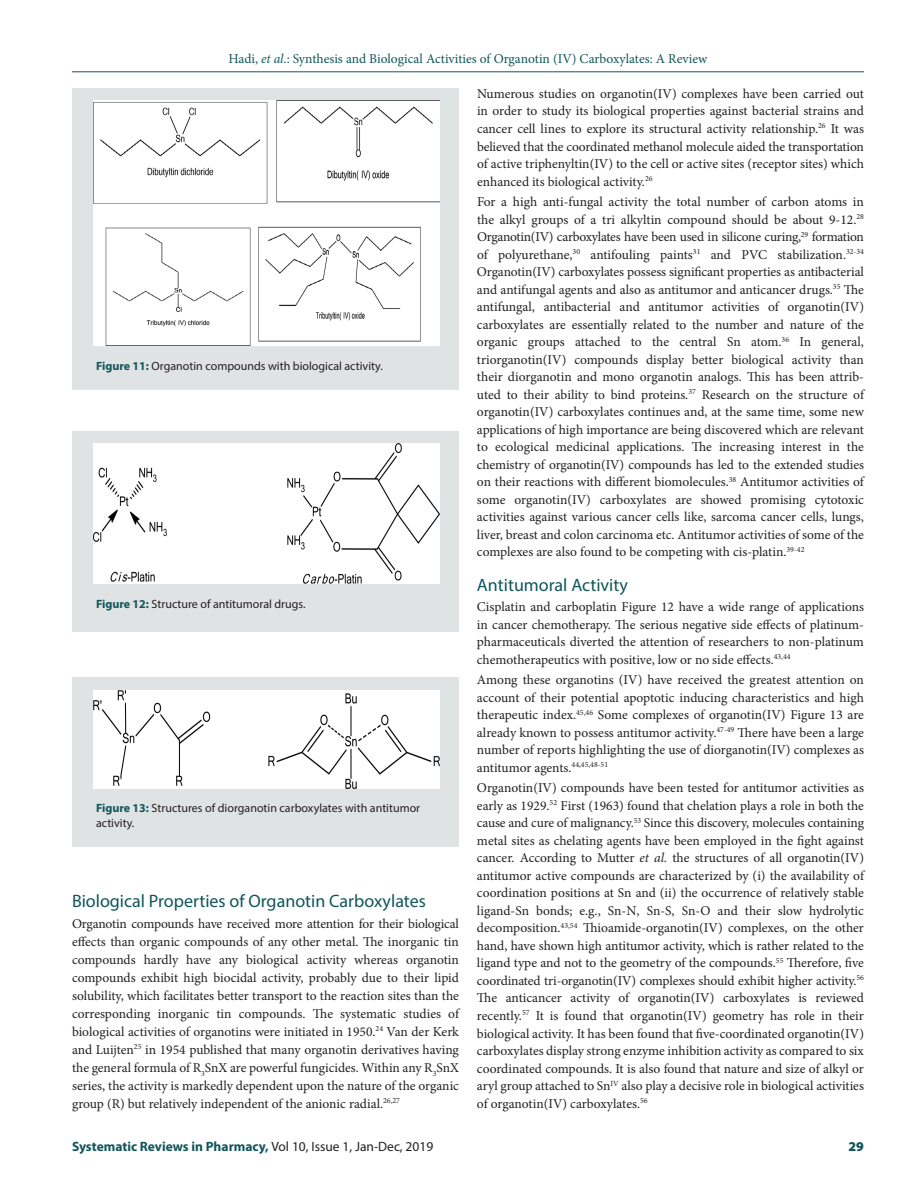
<style>
.page{position:relative;width:918px;height:1188px;background:#fff}
.page>*{position:absolute;margin:0;border:0;box-sizing:border-box;transform-origin:0 0}
._2_HD{font:18px "Myriad Pro";color:#11565b}
.TXT{font:13.5px/17.5px "Minion Pro";color:#231f20;text-align:justify}
.t1{font:13.5px "Minion Pro";color:#11565b}
.t2{font:700 13.5px "Myriad Pro";color:#11565b}
.t3{font:900 13.5px "Myriad Pro";color:#11565b}
.FIG_CAP{font:12px/15px "Myriad Pro";color:#231f20}
.s1{font-style:italic}
.s2{font-weight:700;color:#11565b}
.s3{font-weight:400;color:#231f20}
</style>
<div class="page">
<hr style="left:72px;top:72px;width:792px;height:1px;background:#11565b">
<div style="left:72px;top:88px;width:387px;height:302px;background:#e0e3e4"></div>
<img style="left:93px;top:101px;width:346px;height:245px">
<div style="left:72px;top:431px;width:387px;height:201px;background:#e0e3e4"></div>
<div style="left:93px;top:444px;width:346px;height:140px;background:#fff"></div>
<div style="left:72px;top:677px;width:387px;height:170px;background:#e0e3e4"></div>
<img style="left:93px;top:690px;width:346px;height:98px">
<p class="t1" style="left:228px;top:50px;width:481px">Hadi, <span class="s1">et al</span>.: Synthesis and Biological Activities of Organotin (IV) Carboxylates: A Review</p>
<p class="FIG_CAP" style="left:96px;top:358px;width:288px"><span class="s2">Figure 11:</span> Organotin compounds with biological activity.</p>
<p class="FIG_CAP" style="left:96px;top:596px;width:211px"><span class="s2">Figure 12:</span> Structure of antitumoral drugs.</p>
<p class="FIG_CAP" style="left:96px;top:800px;width:326px"><span class="s2">Figure 13:</span> Structures of diorganotin carboxylates with antitumor activity.</p>
<p class="_2_HD" style="left:72px;top:890px;width:355px">Biological Properties of Organotin Carboxylates</p>
<p class="TXT" style="left:72px;top:915px;width:389px;line-height:18px">Organotin compounds have received more attention for their biological effects than organic compounds of any other metal. The inorganic tin compounds hardly have any biological activity whereas organotin compounds exhibit high biocidal activity, probably due to their lipid solubility, which facilitates better transport to the reaction sites than the corresponding inorganic tin compounds. The systematic studies of biological activities of organotins were initiated in 1950.<sup>24</sup> Van der Kerk and Luijten<sup>25</sup> in 1954 published that many organotin derivatives having the general formula of R<sub>3</sub>SnX are powerful fungicides. Within any R<sub>3</sub>SnX series, the activity is markedly dependent upon the nature of the organic group (R) but relatively independent of the anionic radial.<sup>26,27</sup></p>
<p class="TXT" style="left:477px;top:85px;width:389px">Numerous studies on organotin(IV) complexes have been carried out in order to study its biological properties against bacterial strains and cancer cell lines to explore its structural activity relationship.<sup>26</sup> It was believed that the coordinated methanol molecule aided the transportation of active triphenyltin(IV) to the cell or active sites (receptor sites) which enhanced its biological activity.<sup>26</sup></p>
<p class="TXT" style="left:477px;top:193px;width:389px">For a high anti-fungal activity the total number of carbon atoms in the alkyl groups of a tri alkyltin compound should be about 9-12.<sup>28<br></sup>Organotin(IV) carboxylates have been used in silicone curing,<sup>29</sup> formation of polyurethane,<sup>30</sup> antifouling paints<sup>31</sup> and PVC stabilization.<sup>32-34<br></sup>Organotin(IV) carboxylates possess significant properties as antibacterial and antifungal agents and also as antitumor and anticancer drugs.<sup>35</sup> The antifungal, antibacterial and antitumor activities of organotin(IV) carboxylates are essentially related to the number and nature of the organic groups attached to the central Sn atom.<sup>36</sup> In general, triorganotin(IV) compounds display better biological activity than their diorganotin and mono organotin analogs. This has been attrib&shy;uted to their ability to bind proteins.<sup>37</sup> Research on the structure of organotin(IV) carboxylates continues and, at the same time, some new applications of high importance are being discovered which are relevant to ecological medicinal applications. The increasing interest in the chemistry of organotin(IV) compounds has led to the extended studies on their reactions with different biomolecules.<sup>38</sup> Antitumor activities of some organotin(IV) carboxylates are showed promising cytotoxic activities against various cancer cells like, sarcoma cancer cells, lungs, liver, breast and colon carcinoma etc. Antitumor activities of some of the complexes are also found to be competing with cis-platin.<sup>39-42</sup></p>
<p class="_2_HD" style="left:477px;top:573px;width:153px">Antitumoral Activity</p>
<p class="TXT" style="left:477px;top:598px;width:389px">Cisplatin and carboplatin Figure 12 have a wide range of applications in cancer chemotherapy. The serious negative side effects of platinum&shy;pharmaceuticals diverted the attention of researchers to non-platinum chemotherapeutics with positive, low or no side effects.<sup>43,44</sup></p>
<p class="TXT" style="left:477px;top:671px;width:389px">Among these organotins (IV) have received the greatest attention on account of their potential apoptotic inducing characteristics and high therapeutic index.<sup>45,46</sup> Some complexes of organotin(IV) Figure 13 are already known to possess antitumor activity.<sup>47-49</sup> There have been a large number of reports highlighting the use of diorganotin(IV) complexes as antitumor agents.<sup>44,45,48-51</sup></p>
<p class="TXT" style="left:477px;top:779px;width:389px">Organotin(IV) compounds have been tested for antitumor activities as early as 1929.<sup>52</sup> First (1963) found that chelation plays a role in both the cause and cure of malignancy.<sup>53</sup> Since this discovery, molecules containing metal sites as chelating agents have been employed in the fight against cancer. According to Mutter <span class="s1">et al.</span> the structures of all organotin(IV) antitumor active compounds are characterized by (i) the availability of coordination positions at Sn and (ii) the occurrence of relatively stable ligand-Sn bonds; e.g., Sn-N, Sn-S, Sn-O and their slow hydrolytic decomposition.<sup>43,54</sup> Thioamide-organotin(IV) complexes, on the other hand, have shown high antitumor activity, which is rather related to the ligand type and not to the geometry of the compounds.<sup>55</sup> Therefore, five coordinated tri-organotin(IV) complexes should exhibit higher activity.<sup>56<br></sup>The anticancer activity of organotin(IV) carboxylates is reviewed recently.<sup>57</sup> It is found that organotin(IV) geometry has role in their biological activity. It has been found that five-coordinated organotin(IV) carboxylates display strong enzyme inhibition activity as compared to six coordinated compounds. It is also found that nature and size of alkyl or aryl group attached to Sn<sup>IV</sup> also play a decisive role in biological activities of organotin(IV) carboxylates.<sup>56</sup></p>
<p class="t2" style="left:72px;top:1137px;width:363px">Systematic Reviews in Pharmacy, <span class="s3">Vol 10, Issue 1, Jan-Dec, 2019</span></p>
<p class="t3" style="left:849px;top:1137px;width:17px">29</p>
</div>
